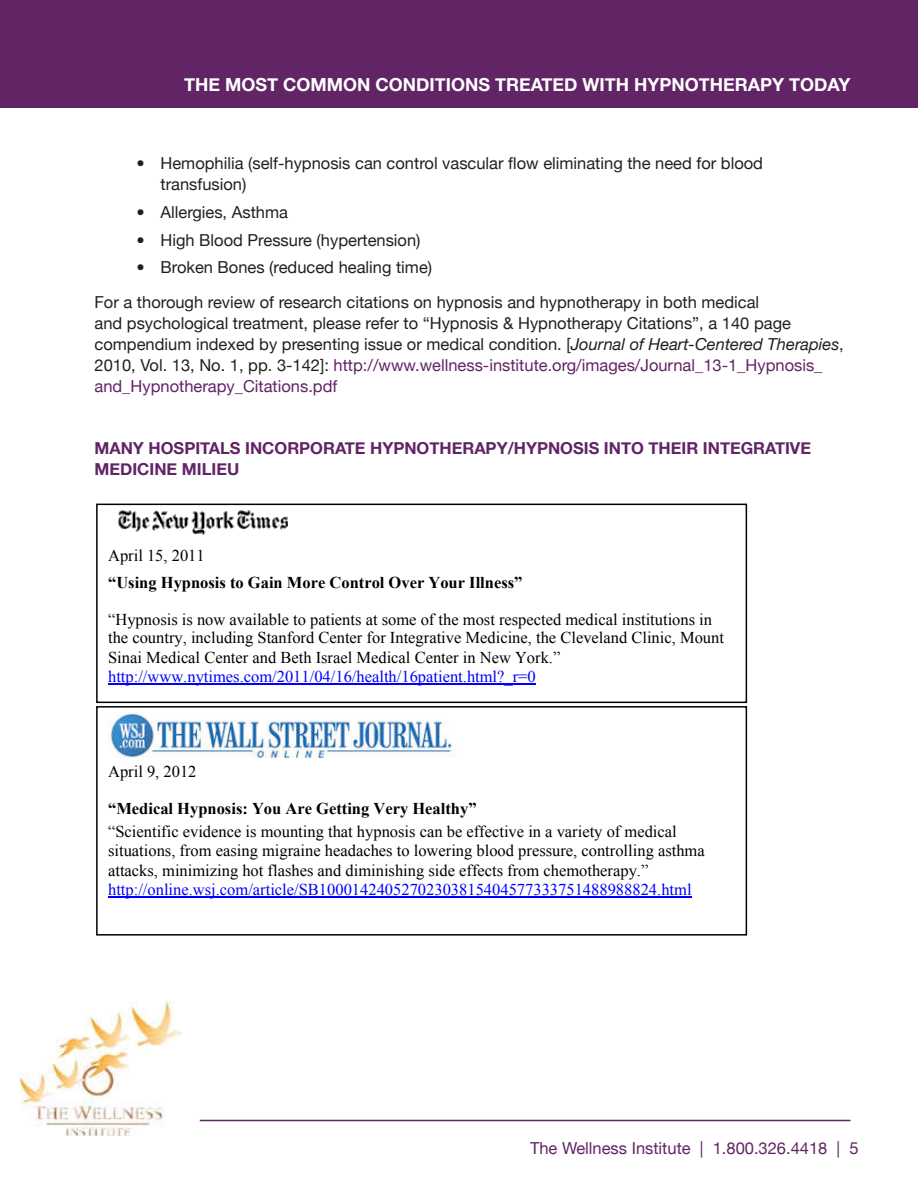
<style>
.page{position:relative;width:918px;height:1188px;background:#fff}
.page>*{position:absolute;margin:0;border:0;box-sizing:border-box;transform-origin:0 0}
.t1{font:700 18px "Helvetica Neue";color:#fff}
.t2{font:16.5px/21px "Helvetica Neue";color:#231f20}
.t3{font:16.5px/19.5px "Times New Roman";color:#000}
.t4{font:16.5px "Times New Roman";color:#00f}
.t5{font:700 16.5px "Times New Roman";color:#000}
.t6{font:700 16.5px/21px "Helvetica Neue";color:#612465}
.t7{font:16.5px "Helvetica Neue";color:#612465}
.s1{font-style:italic}
.s2{color:#612465}
</style>
<div class="page">
<hr style="left:200px;top:1120px;width:650px;height:1px;background:#612465">
<img style="left:21px;top:1001px;width:160px;height:134px">
<div style="left:0;top:0;width:918px;height:108px;background:#612465"></div>
<div style="left:96px;top:706px;width:651px;height:230px;border:2px solid #000"></div>
<img style="left:109px;top:712px;width:347px;height:47px">
<hr style="left:108px;top:897px;width:584px;height:1px;background:#00f">
<div style="left:96px;top:504px;width:651px;height:199px;border:2px solid #000"></div>
<img style="left:118px;top:510px;width:170px;height:25px">
<hr style="left:108px;top:684px;width:428px;height:1px;background:#00f">
<p class="t1" style="left:184px;top:74px;width:668px">THE MOST COMMON CONDITIONS TREATED WITH HYPNOTHERAPY TODAY</p>
<p class="t2" style="left:160px;top:152px;width:604px;text-indent:-24px">• Hemophilia (self-hypnosis can control vascular flow eliminating the need for blood transfusion)</p>
<p class="t2" style="left:136px;top:200px;width:153px">• Allergies, Asthma</p>
<p class="t2" style="left:136px;top:228px;width:286px">• High Blood Pressure (hypertension)</p>
<p class="t2" style="left:94px;top:249px;width:666px;line-height:34.5px;text-indent:42px">• Broken Bones (reduced healing time)<br>For a thorough review of research citations on hypnosis and hypnotherapy in both medical</p>
<p class="t2" style="left:94px;top:314px;width:751px">and psychological treatment, please refer to “Hypnosis &amp; Hypnotherapy Citations”, a 140 page compendium indexed by presenting issue or medical condition. [<span class="s1">Journal of Heart-Centered Therapies</span>, 2010, Vol. 13, No. 1, pp. 3-142]: <span class="s2">http://www.wellness-institute.org/images/Journal_13-1_Hypnosis_ and_Hypnotherapy_Citations.pdf</span></p>
<p class="t6" style="left:94px;top:439px;width:718px">MANY HOSPITALS INCORPORATE HYPNOTHERAPY/HYPNOSIS INTO THEIR INTEGRATIVE<br>MEDICINE MILIEU</p>
<p class="t3" style="left:108px;top:547px;width:98px">April 15, 2011</p>
<p class="t5" style="left:108px;top:576px;width:416px">“Using Hypnosis to Gain More Control Over Your Illness”</p>
<p class="t3" style="left:108px;top:612px;width:617px;line-height:18px">“Hypnosis is now available to patients at some of the most respected medical institutions in the country, including Stanford Center for Integrative Medicine, the Cleveland Clinic, Mount</p>
<p class="t3" style="left:108px;top:649px;width:454px">Sinai Medical Center and Beth Israel Medical Center in New York.”</p>
<p class="t4" style="left:108px;top:671px;width:429px">http://www.nytimes.com/2011/04/16/health/16patient.html?_r=0</p>
<p class="t3" style="left:108px;top:763px;width:90px">April 9, 2012</p>
<p class="t5" style="left:108px;top:803px;width:370px">“Medical Hypnosis: You Are Getting Very Healthy”</p>
<p class="t3" style="left:108px;top:823px;width:598px">“Scientific evidence is mounting that hypnosis can be effective in a variety of medical situations, from easing migraine headaches to lowering blood pressure, controlling asthma attacks, minimizing hot flashes and diminishing side effects from chemotherapy.”</p>
<p class="t4" style="left:108px;top:884px;width:585px">http://online.wsj.com/article/SB10001424052702303815404577333751488988824.html</p>
<p class="t7" style="left:530px;top:1141px;width:330px">The Wellness Institute | 1.800.326.4418 | 5</p>
</div>
